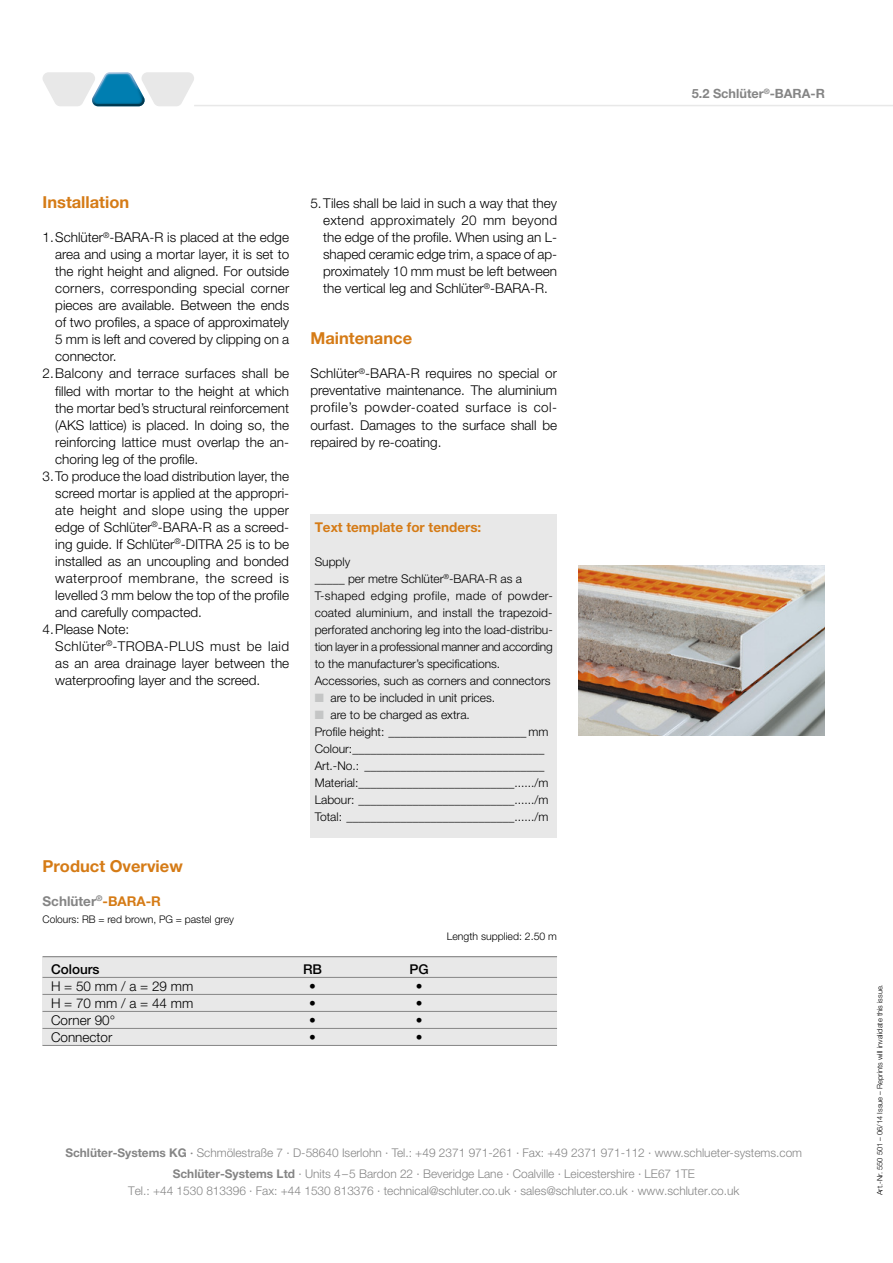
<style>
.page{position:relative;width:893px;height:1263px;background:#fff}
.page>*{position:absolute;margin:0;border:0;box-sizing:border-box;transform-origin:0 0}
.t1{font:700 16.5px "Helvetica Neue LT Pro";color:#d57b16}
.t2{font:300 13.5px/17px "Helvetica Neue LT Pro";color:#000;text-align:justify}
.t3{font:300 13.5px "Helvetica Neue LT Pro";letter-spacing:.02em;color:#000}
.t4{font:300 13.5px "Helvetica Neue LT Pro";letter-spacing:.035em;color:#000}
.t5{font:300 13.5px "Helvetica Neue LT Pro";letter-spacing:.03em;color:#000}
.t6{font:700 13.5px "Helvetica Neue LT Pro";color:#d57b16}
.t7{font:700 13.5px "Helvetica Neue LT Pro";color:#858585}
.t8{font:500 13.5px "Helvetica Neue LT Pro";color:#000}
.t9{font:700 12.75px "Helvetica Neue LT Pro";color:#858585}
.t10{font:300 12px/17px "Helvetica Neue LT Pro";color:#000}
.t11{font:300 12px/21.3px "Helvetica Neue LT Pro";color:#858585;text-align:center}
.t12{font:300 10.5px "Helvetica Neue LT Pro";color:#000}
.t13{font:300 7.5px "Helvetica Neue LT Pro";color:#000}
.s1{color:#d57b16}
.s2{color:#c4c5c5}
.s3{font-weight:700}
.s4{font-weight:500}
</style>
<div class="page">
<div style="left:310px;top:514px;width:247px;height:324px;background:#e8e8e8"></div>
<img style="left:578px;top:566px;width:247px;height:170px">
<hr style="left:194px;top:105px;width:699px;height:1px;background:#e8e8e8">
<svg style="left:43px;top:72px;width:151px;height:34px"></svg>
<div style="left:43px;top:957px;width:514px;height:88px;background:#e8e8e8"></div>
<hr style="left:43px;top:956px;width:514px;height:1px;background:#858585">
<hr style="left:43px;top:977px;width:514px;height:1px;background:#858585">
<hr style="left:43px;top:994px;width:514px;height:1px;background:#858585">
<hr style="left:43px;top:1011px;width:514px;height:1px;background:#858585">
<hr style="left:43px;top:1028px;width:514px;height:1px;background:#858585">
<hr style="left:43px;top:1045px;width:514px;height:1px;background:#858585">
<p class="t1" style="left:43px;top:192px;width:88px">Installation</p>
<p class="t2" style="left:43px;top:229px;width:248px">1.Schlüter<sup>®</sup>-BARA-R is placed at the edge</p>
<p class="t2" style="left:55px;top:246px;width:235px">area and using a mortar layer, it is set to</p>
<p class="t2" style="left:55px;top:263px;width:235px">the right height and aligned. For outside</p>
<p class="t2" style="left:55px;top:280px;width:235px">corners, corresponding special corner</p>
<p class="t2" style="left:55px;top:297px;width:235px">pieces are available. Between the ends</p>
<p class="t2" style="left:55px;top:314px;width:235px">of two profiles, a space of approximately</p>
<p class="t2" style="left:55px;top:331px;width:235px">5 mm is left and covered by clipping on a</p>
<p class="t2" style="left:55px;top:348px;width:63px">connector.</p>
<p class="t2" style="left:43px;top:365px;width:248px">2.Balcony and terrace surfaces shall be</p>
<p class="t2" style="left:55px;top:382px;width:235px">filled with mortar to the height at which</p>
<p class="t2" style="left:55px;top:399px;width:235px">the mortar bed’s structural reinforcement</p>
<p class="t2" style="left:55px;top:416px;width:235px">(AKS lattice) is placed. In doing so, the</p>
<p class="t2" style="left:55px;top:433px;width:235px">reinforcing lattice must overlap the an-</p>
<p class="t2" style="left:55px;top:450px;width:145px">choring leg of the profile.</p>
<p class="t2" style="left:43px;top:467px;width:248px">3.To produce the load distribution layer, the</p>
<p class="t2" style="left:55px;top:484px;width:235px">screed mortar is applied at the appropri-</p>
<p class="t3" style="left:55px;top:501px;width:235px">ate height and slope using the upper</p>
<p class="t2" style="left:55px;top:518px;width:235px">edge of Schlüter<sup>®</sup>-BARA-R as a screed-</p>
<p class="t2" style="left:55px;top:535px;width:235px">ing guide. If Schlüter<sup>®</sup>-DITRA 25 is to be</p>
<p class="t2" style="left:55px;top:552px;width:235px">installed as an uncoupling and bonded</p>
<p class="t4" style="left:55px;top:569px;width:235px">waterproof membrane, the screed is</p>
<p class="t2" style="left:55px;top:586px;width:235px">levelled 3 mm below the top of the profile</p>
<p class="t2" style="left:55px;top:603px;width:148px">and carefully compacted.</p>
<p class="t2" style="left:43px;top:620px;width:88px">4.Please Note:</p>
<p class="t5" style="left:55px;top:637px;width:235px">Schlüter<sup>®</sup>-TROBA-PLUS must be laid</p>
<p class="t2" style="left:55px;top:654px;width:236px">as an area drainage layer between the</p>
<p class="t2" style="left:55px;top:671px;width:207px">waterproofing layer and the screed.</p>
<p class="t1" style="left:43px;top:856px;width:142px">Product Overview</p>
<p class="t7" style="left:43px;top:893px;width:120px">Schlüter<sup>®</sup><span class="s1">-BARA-R</span></p>
<p class="t12" style="left:43px;top:913px;width:193px">Colours: RB = red brown, PG = pastel grey</p>
<p class="t2" style="left:323px;top:195px;width:235px;text-indent:-13px">5.Tiles shall be laid in such a way that they extend approximately 20 mm beyond the edge of the profile. When using an L&shy;shaped ceramic edge trim, a space of ap&shy;proximately 10 mm must be left between the vertical leg and Schlüter<sup>®</sup>-BARA-R.</p>
<p class="t1" style="left:310px;top:328px;width:103px">Maintenance</p>
<p class="t2" style="left:310px;top:365px;width:248px">Schlüter<sup>®</sup>-BARA-R requires no special or preventative maintenance. The aluminium profile’s powder-coated surface is col&shy;ourfast. Damages to the surface shall be repaired by re-coating.</p>
<p class="t6" style="left:315px;top:518px;width:168px">Text template for tenders:</p>
<p class="t10" style="left:315px;top:553px;width:240px">Supply<br>_____ per metre Schlüter<sup>®</sup>-BARA-R as a T-shaped edging profile, made of powder&shy;coated aluminium, and install the trapezoid&shy;perforated anchoring leg into the load-distribu&shy;tion layer in a professional manner and according to the manufacturer’s specifications.<br>Accessories, such as corners and connectors</p>
<p class="t10" style="left:315px;top:689px;width:182px"><span class="s2">■</span> are to be included in unit prices.</p>
<p class="t10" style="left:315px;top:706px;width:235px"><span class="s2">■</span> are to be charged as extra.<br>Profile height: _______________________ mm Colour:________________________________ Art.-No.: ______________________________ Material:__________________________....../m Labour: __________________________....../m Total: ____________________________....../m</p>
<p class="t12" style="left:447px;top:930px;width:112px">Length supplied: 2.50 m</p>
<p class="t8" style="left:51px;top:961px;width:50px">Colours</p>
<p class="t8" style="left:303px;top:961px;width:21px">RB</p>
<p class="t8" style="left:409px;top:961px;width:21px">PG</p>
<p class="t2" style="left:51px;top:977px;width:144px">H = 50 mm / a = 29 mm</p>
<p class="t2" style="left:309px;top:977px;width:8px">•</p>
<p class="t2" style="left:416px;top:977px;width:8px">•</p>
<p class="t2" style="left:51px;top:994px;width:144px">H = 70 mm / a = 44 mm</p>
<p class="t2" style="left:309px;top:994px;width:8px">•</p>
<p class="t2" style="left:416px;top:994px;width:8px">•</p>
<p class="t2" style="left:51px;top:1011px;width:66px">Corner 90°</p>
<p class="t2" style="left:309px;top:1011px;width:8px">•</p>
<p class="t2" style="left:416px;top:1011px;width:8px">•</p>
<p class="t2" style="left:51px;top:1028px;width:63px">Connector</p>
<p class="t2" style="left:309px;top:1028px;width:8px">•</p>
<p class="t2" style="left:416px;top:1028px;width:8px">•</p>
<p class="t9" style="left:692px;top:86px;width:135px">5.2 Schlüter<sup>®</sup>-BARA-R</p>
<p class="t11" style="left:65px;top:1141px;width:738px"><span class="s3">Schlüter-Systems KG</span> <span class="s4">·</span> Schmölestraße 7 · D-58640 Iserlohn · Tel.: +49 2371 971-261 · Fax: +49 2371 971-112 · www.schlueter-systems.com<br><span class="s3">Schlüter-Systems Ltd</span> · Units 4–5 Bardon 22 · Beveridge Lane · Coalville · Leicestershire · LE67 1TE</p>
<p class="t11" style="left:128px;top:1180px;width:613px">Tel.: +44 1530 813396 · Fax: +44 1530 813376 · technical@schluter.co.uk · sales@schluter.co.uk · www.schluter.co.uk</p>
<p class="t13" style="left:875px;top:1195px;width:212px;rotate:-90deg">Art.-Nr. 550 501 – 06/14 Issue – Reprints will invalidate this issue.</p>
</div>
